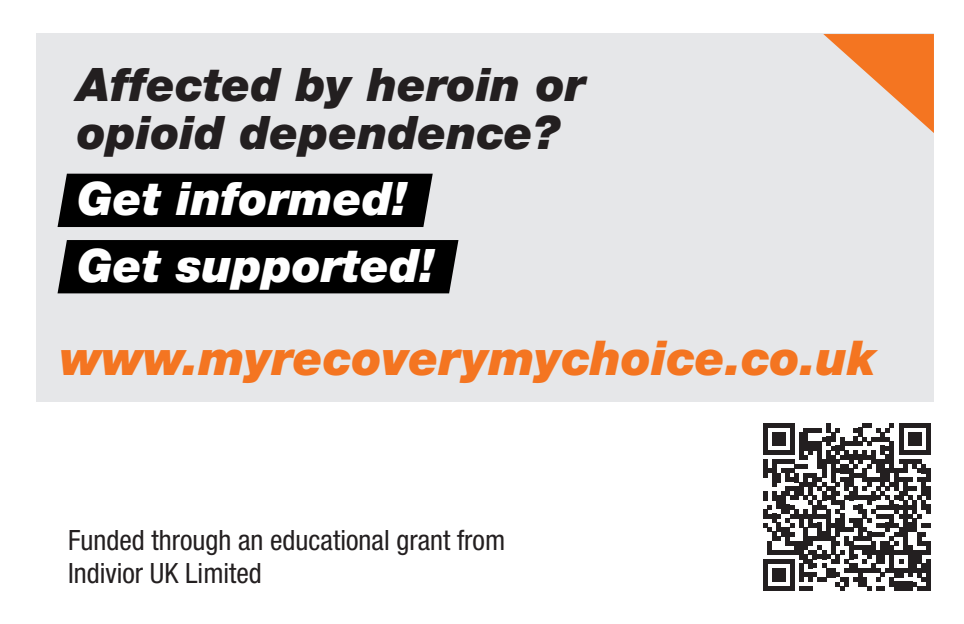
<style>
.page{position:relative;width:964px;height:624px;background:#fff}
.page>*{position:absolute;margin:0;border:0;box-sizing:border-box;transform-origin:0 0}
.t1{font:italic 900 48px "Helvetica Neue LT Std";color:#f47521}
.t2{font:italic 900 46.4px/48px "Helvetica Neue LT Std";color:#231f20}
.t3{font:italic 900 46.4px "Helvetica Neue LT Std";color:#fff}
.t4{font:condensed 28px/33.6px "Helvetica Neue LT Std";color:#231f20}
</style>
<div class="page">
<div style="left:36px;top:33px;width:898px;height:368px;background:#e6e7e9"></div>
<div style="left:58px;top:174px;width:375px;height:53px;background:#000"></div>
<div style="left:58px;top:240px;width:400px;height:53px;background:#000"></div>
<svg style="left:823px;top:34px;width:111px;height:99px"></svg>
<svg style="left:763px;top:423px;width:167px;height:167px"></svg>
<hr style="left:926px;top:541px;width:4px;height:13px;background:#231f20">
<hr style="left:926px;top:559px;width:4px;height:31px;background:#231f20">
<p class="t2" style="left:77px;top:59px;width:510px">Affected by heroin or opioid dependence?</p>
<p class="t3" style="left:77px;top:170px;width:332px">Get informed!</p>
<p class="t3" style="left:77px;top:237px;width:359px">Get supported!</p>
<p class="t1" style="left:60px;top:328px;width:818px">www.myrecoverymychoice.co.uk</p>
<p class="t4" style="left:68px;top:523px;width:439px">Funded through an educational grant from<br>Indivior UK Limited</p>
</div>
